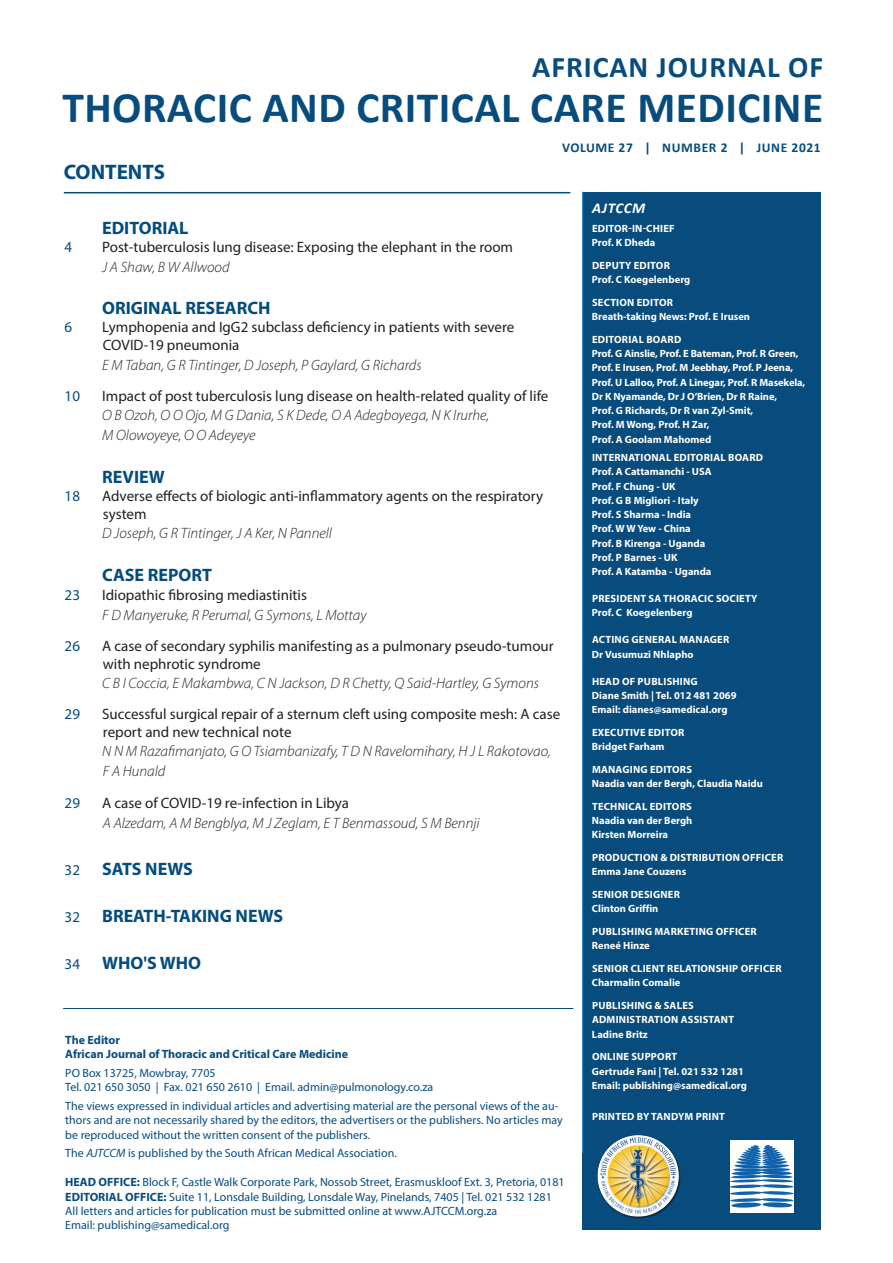
<style>
.page{position:relative;width:893px;height:1263px;background:#fff}
.page>*{position:absolute;margin:0;border:0;box-sizing:border-box;transform-origin:0 0}
.t1{font:700 43.5px "Calibri";letter-spacing:.01em;color:#084c7e}
.t2{font:700 30px "Calibri";letter-spacing:.03em;color:#084c7e}
.t3{font:700 21px "Myriad Pro";color:#044c7e}
.t4{font:700 18px "Myriad Pro";color:#044c7e}
.ARTICLE_TITLE{font:15px/18px "Myriad Pro";color:#231f20}
.AUTHOR{font:italic 300 15px/19.5px "Myriad Pro";color:#231f20}
.ARTICLE_TITLE-2{font:italic 300 15px/19.5px "Myriad Pro";color:#231f20}
.ARTICLE_TITLE-3{font:15px "Myriad Pro";color:#044c7e}
.masthead_head{font:italic 700 15px "Calibri";letter-spacing:.04em;color:#fff}
.VOL_NUMB_MONTH{font:700 13.5px "Calibri";letter-spacing:.045em;color:#084c7e}
.soc_text{font:12px/14.4px "Myriad Pro";color:#084c7e}
.soc_head{font:700 12px "Myriad Pro";color:#084c7e}
.masthead_text{font:700 10.5px/14.2px "Myriad Pro";color:#fff}
.masthead_head-2{font:700 10.5px/14.2px "Myriad Pro";letter-spacing:.02em;color:#fff}
.masthead_text-2{font:700 10.5px "Myriad Pro";letter-spacing:.02em;color:#fff}
.s1{font-weight:400;font-style:normal}
.s2{font-weight:400;font-size:15px}
.s3{font-style:italic}
.s4{font-weight:700}
</style>
<div class="page">
<hr style="left:64px;top:192px;width:506px;height:1px;background:#084c7e">
<div style="left:583px;top:192px;width:238px;height:1038px;background:#084c7e"></div>
<hr style="left:63px;top:1008px;width:510px;height:1px;background:#084c7e">
<hr style="left:582px;top:192px;width:1px;height:961px;background:#2e90cf">
<div style="left:730px;top:1140px;width:64px;height:73px;background:#fff"></div>
<div style="left:762px;top:1202px;width:30px;height:5px;background:#0f61ab;border-radius:50%"></div>
<svg style="left:730px;top:1145px;width:64px;height:57px"></svg>
<svg style="left:731px;top:1202px;width:30px;height:6px"></svg>
<img style="left:597px;top:1135px;width:84px;height:84px">
<p class="t2" style="left:532px;top:48px;width:292px">AFRICAN JOURNAL OF</p>
<p class="t1" style="left:62px;top:80px;width:762px">THORACIC AND CRITICAL CARE MEDICINE</p>
<p class="t3" style="left:64px;top:159px;width:103px">CONTENTS</p>
<p class="VOL_NUMB_MONTH" style="left:562px;top:138px;width:260px">VOLUME 27 | NUMBER 2 | JUNE 2021</p>
<p class="t4" style="left:102px;top:216px;width:88px">EDITORIAL</p>
<p class="ARTICLE_TITLE-3" style="left:65px;top:238px;width:9px">4</p>
<p class="ARTICLE_TITLE" style="left:102px;top:238px;width:412px">Post-tuberculosis lung disease: Exposing the elephant in the room</p>
<p class="AUTHOR" style="left:102px;top:257px;width:129px">J A Shaw, B W Allwood</p>
<p class="t4" style="left:102px;top:297px;width:170px">ORIGINAL RESEARCH</p>
<p class="ARTICLE_TITLE-3" style="left:65px;top:318px;width:9px">6</p>
<p class="ARTICLE_TITLE" style="left:102px;top:318px;width:414px">Lymphopenia and IgG2 subclass deficiency in patients with severe<br>COVID-19 pneumonia</p>
<p class="AUTHOR" style="left:102px;top:355px;width:321px">E M Taban, G R Tintinger, D Joseph, P Gaylard, G Richards</p>
<p class="ARTICLE_TITLE-3" style="left:65px;top:386px;width:17px">10</p>
<p class="ARTICLE_TITLE" style="left:102px;top:386px;width:448px">Impact of post tuberculosis lung disease on health-related quality of life</p>
<p class="AUTHOR" style="left:102px;top:406px;width:388px">O B Ozoh, O O Ojo, M G Dania, S K Dede, O A Adegboyega, N K Irurhe,<br>M Olowoyeye, O O Adeyeye</p>
<p class="t4" style="left:102px;top:465px;width:64px">REVIEW</p>
<p class="ARTICLE_TITLE-3" style="left:65px;top:486px;width:17px">18</p>
<p class="ARTICLE_TITLE" style="left:102px;top:486px;width:442px">Adverse effects of biologic anti-inflammatory agents on the respiratory system</p>
<p class="AUTHOR" style="left:102px;top:524px;width:231px">D Joseph, G R Tintinger, J A Ker, N Pannell</p>
<p class="t4" style="left:102px;top:563px;width:111px">CASE REPORT</p>
<p class="ARTICLE_TITLE-3" style="left:65px;top:586px;width:17px">23</p>
<p class="ARTICLE_TITLE" style="left:102px;top:586px;width:206px">Idiopathic fibrosing mediastinitis</p>
<p class="AUTHOR" style="left:102px;top:605px;width:266px">F D Manyeruke, R Perumal, G Symons, L Mottay</p>
<p class="ARTICLE_TITLE-3" style="left:65px;top:636px;width:17px">26</p>
<p class="ARTICLE_TITLE" style="left:102px;top:636px;width:453px">A case of secondary syphilis manifesting as a pulmonary pseudo-tumour with nephrotic syndrome</p>
<p class="AUTHOR" style="left:102px;top:674px;width:438px">C B I Coccia, E Makambwa, C N Jackson, D R Chetty, Q Said-Hartley, G Symons</p>
<p class="ARTICLE_TITLE-3" style="left:65px;top:705px;width:17px">29</p>
<p class="ARTICLE_TITLE" style="left:102px;top:705px;width:460px">Successful surgical repair of a sternum cleft using composite mesh: A case report and new technical note</p>
<p class="ARTICLE_TITLE-2" style="left:102px;top:742px;width:450px">N N M Razafimanjato, G O Tsiambanizafy, T D N Ravelomihary, H J L Rakotovao,<br>F A Hunald</p>
<p class="ARTICLE_TITLE-3" style="left:65px;top:794px;width:17px">29</p>
<p class="ARTICLE_TITLE-2" style="left:102px;top:794px;width:379px"><span class="s1">A case of COVID-19 re-infection in Libya<br></span>A Alzedam, A M Bengblya, M J Zeglam, E T Benmassoud, S M Bennji</p>
<p class="t4" style="left:65px;top:857px;width:130px"><span class="s2">32</span> SATS NEWS</p>
<p class="t4" style="left:65px;top:904px;width:220px"><span class="s2">32</span> BREATH-TAKING NEWS</p>
<p class="t4" style="left:65px;top:951px;width:138px"><span class="s2">34</span> WHO'S WHO</p>
<p class="soc_head" style="left:65px;top:1032px;width:56px">The Editor</p>
<p class="soc_head" style="left:65px;top:1046px;width:284px">African Journal of Thoracic and Critical Care Medicine</p>
<p class="soc_text" style="left:65px;top:1065px;width:152px">PO Box 13725, Mowbray, 7705</p>
<p class="soc_text" style="left:65px;top:1080px;width:369px">Tel. 021 650 3050 | Fax. 021 650 2610 | Email. admin@pulmonology.co.za</p>
<p class="soc_text" style="left:65px;top:1098px;width:499px">The views expressed in individual articles and advertising material are the personal views of the au&shy;thors and are not necessarily shared by the editors, the advertisers or the publishers. No articles may be reproduced without the written consent of the publishers.</p>
<p class="soc_text" style="left:65px;top:1146px;width:333px">The <span class="s3">AJTCCM</span> is published by the South African Medical Association.</p>
<p class="soc_text" style="left:65px;top:1175px;width:501px"><span class="s4">HEAD OFFICE:</span> Block F, Castle Walk Corporate Park, Nossob Street, Erasmuskloof Ext. 3, Pretoria, 0181</p>
<p class="soc_text" style="left:65px;top:1189px;width:488px"><span class="s4">EDITORIAL OFFICE:</span> Suite 11, Lonsdale Building, Lonsdale Way, Pinelands, 7405 | Tel. 021 532 1281<br>All letters and articles for publication must be submitted online at www.AJTCCM.org.za<br>Email: publishing@samedical.org</p>
<p class="masthead_head" style="left:592px;top:199px;width:55px">AJTCCM</p>
<p class="masthead_head-2" style="left:592px;top:221px;width:84px">EDITOR-IN-CHIEF</p>
<p class="masthead_text" style="left:592px;top:235px;width:65px">Prof. K Dheda</p>
<p class="masthead_head-2" style="left:592px;top:258px;width:79px">DEPUTY EDITOR</p>
<p class="masthead_text" style="left:592px;top:272px;width:100px">Prof. C Koegelenberg</p>
<p class="masthead_head-2" style="left:592px;top:295px;width:82px">SECTION EDITOR</p>
<p class="masthead_text" style="left:592px;top:309px;width:160px">Breath-taking News: Prof. E Irusen</p>
<p class="masthead_head-2" style="left:592px;top:332px;width:91px">EDITORIAL BOARD</p>
<p class="masthead_text" style="left:592px;top:346px;width:215px">Prof. G Ainslie, Prof. E Bateman, Prof. R Green, Prof. E Irusen, Prof. M Jeebhay, Prof. P Jeena, Prof. U Lalloo, Prof. A Linegar, Prof. R Masekela, Dr K Nyamande, Dr J O’Brien, Dr R Raine,<br>Prof. G Richards, Dr R van Zyl-Smit,<br>Prof. M Wong, Prof. H Zar,<br>Prof. A Goolam Mahomed</p>
<p class="masthead_head-2" style="left:592px;top:450px;width:173px">INTERNATIONAL EDITORIAL BOARD</p>
<p class="masthead_text" style="left:592px;top:464px;width:121px">Prof. A Cattamanchi - USA</p>
<p class="masthead_text" style="left:592px;top:479px;width:85px">Prof. F Chung - UK</p>
<p class="masthead_text" style="left:592px;top:493px;width:108px">Prof. G B Migliori - Italy</p>
<p class="masthead_text" style="left:592px;top:507px;width:101px">Prof. S Sharma - India</p>
<p class="masthead_text" style="left:592px;top:521px;width:100px">Prof. W W Yew - China</p>
<p class="masthead_text" style="left:592px;top:536px;width:115px">Prof. B Kirenga - Uganda</p>
<p class="masthead_text" style="left:592px;top:550px;width:87px">Prof. P Barnes - UK</p>
<p class="masthead_text" style="left:592px;top:564px;width:121px">Prof. A Katamba - Uganda</p>
<p class="masthead_head-2" style="left:592px;top:591px;width:167px">PRESIDENT SA THORACIC SOCIETY</p>
<p class="masthead_text" style="left:592px;top:605px;width:102px">Prof. C Koegelenberg</p>
<p class="masthead_head-2" style="left:592px;top:632px;width:139px">ACTING GENERAL MANAGER</p>
<p class="masthead_text" style="left:592px;top:647px;width:103px">Dr Vusumuzi Nhlapho</p>
<p class="masthead_head-2" style="left:592px;top:674px;width:107px">HEAD OF PUBLISHING</p>
<p class="masthead_text" style="left:592px;top:688px;width:146px">Diane Smith | Tel. 012 481 2069</p>
<p class="masthead_text" style="left:592px;top:702px;width:137px">Email: dianes@samedical.org</p>
<p class="masthead_head-2" style="left:592px;top:725px;width:94px">EXECUTIVE EDITOR</p>
<p class="masthead_text" style="left:592px;top:739px;width:74px">Bridget Farham</p>
<p class="masthead_head-2" style="left:592px;top:762px;width:102px">MANAGING EDITORS</p>
<p class="masthead_text" style="left:592px;top:776px;width:172px">Naadia van der Bergh, Claudia Naidu</p>
<p class="masthead_head-2" style="left:592px;top:799px;width:101px">TECHNICAL EDITORS</p>
<p class="masthead_text" style="left:592px;top:813px;width:102px">Naadia van der Bergh</p>
<p class="masthead_text" style="left:592px;top:827px;width:78px">Kirsten Morreira</p>
<p class="masthead_head-2" style="left:592px;top:850px;width:193px">PRODUCTION &amp; DISTRIBUTION OFFICER</p>
<p class="masthead_text" style="left:592px;top:864px;width:96px">Emma Jane Couzens</p>
<p class="masthead_text-2" style="left:592px;top:888px;width:89px">SENIOR DESIGNER</p>
<p class="masthead_text" style="left:592px;top:901px;width:68px">Clinton Griffin</p>
<p class="masthead_head-2" style="left:592px;top:924px;width:166px">PUBLISHING MARKETING OFFICER</p>
<p class="masthead_text" style="left:592px;top:938px;width:59px">Reneé Hinze</p>
<p class="masthead_head-2" style="left:592px;top:961px;width:191px">SENIOR CLIENT RELATIONSHIP OFFICER</p>
<p class="masthead_text" style="left:592px;top:975px;width:90px">Charmalin Comalie</p>
<p class="masthead_head-2" style="left:592px;top:998px;width:144px">PUBLISHING &amp; SALES<br>ADMINISTRATION ASSISTANT</p>
<p class="masthead_text" style="left:592px;top:1027px;width:57px">Ladine Britz</p>
<p class="masthead_head-2" style="left:592px;top:1049px;width:87px">ONLINE SUPPORT</p>
<p class="masthead_text" style="left:592px;top:1064px;width:153px">Gertrude Fani | Tel. 021 532 1281</p>
<p class="masthead_text" style="left:592px;top:1078px;width:156px">Email: publishing@samedical.org</p>
<p class="masthead_head-2" style="left:592px;top:1109px;width:134px">PRINTED BY TANDYM PRINT</p>
</div>
